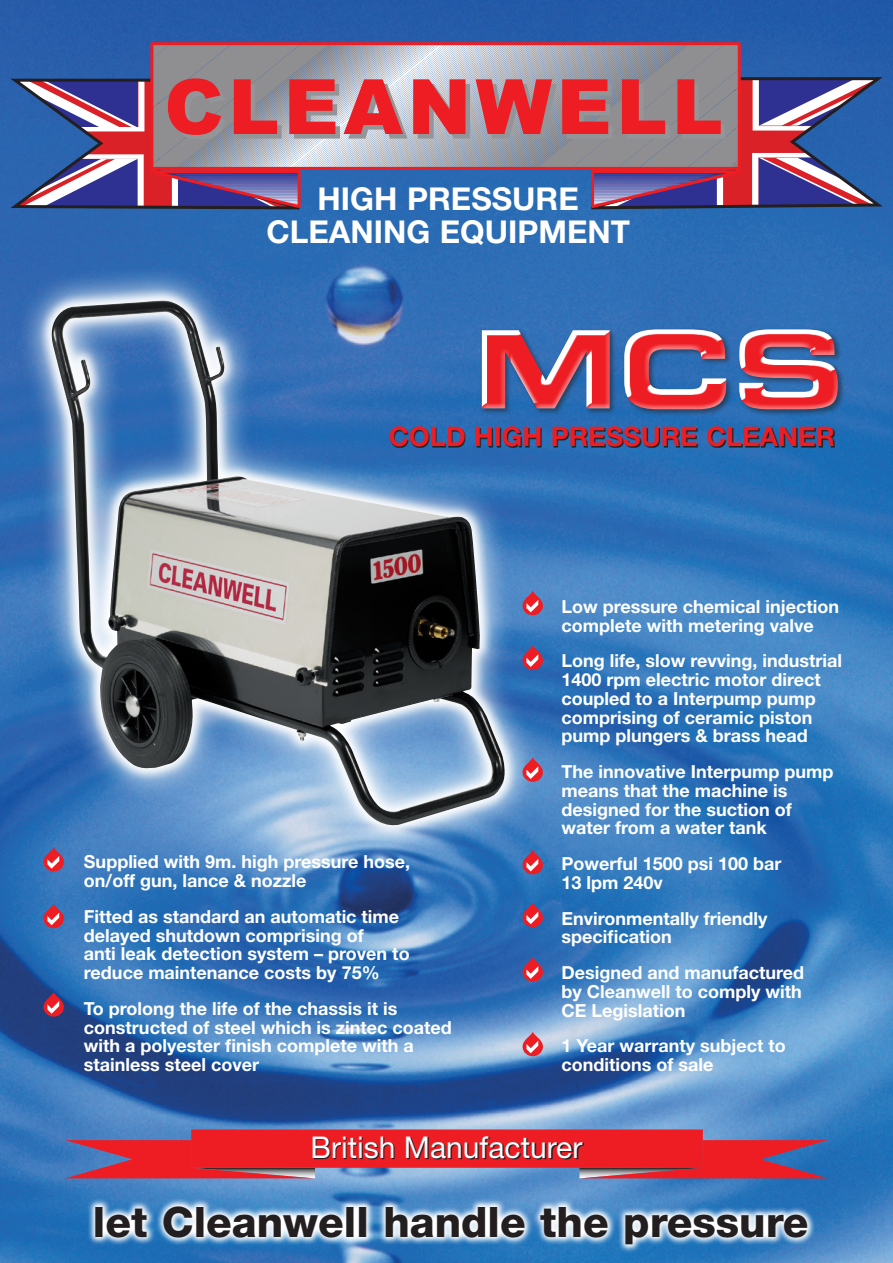
<style>
.page{position:relative;width:893px;height:1263px;background:#fff}
.page>*{position:absolute;margin:0;border:0;box-sizing:border-box;transform-origin:0 0}
.t1{font:108px "Eurostile LT Std Bold Ex 2";color:#ee1d23}
.t2{font:800 42px "Helvetica Neue LT Std";color:#231f20}
.t3{font:700 31.5px/33px "Helvetica Neue LT Std";color:#fff;text-align:center}
.t4{font:30px "Helvetica Neue LT Std";color:#fff}
.t5{font:700 27px "Helvetica Neue LT Std";color:#ee1d23}
.t6{font:700 18px/18.8px "Helvetica Neue LT Std";color:#fff}
</style>
<div class="page">
<img style="left:0;top:0;width:893px;height:1263px">
<svg style="left:10px;top:44px;width:873px;height:165px;background:#886f8e"></svg>
<svg style="left:87px;top:1197px;width:729px;height:56px"></svg>
<svg style="left:540px;top:428px;width:295px;height:20px;background:#24486f"></svg>
<svg style="left:579px;top:1140px;width:249px;height:38px;background:#b63a4e"></svg>
<svg style="left:65px;top:1140px;width:250px;height:38px;background:#bd3c4f"></svg>
<div style="left:191px;top:1129px;width:512px;height:39px;background:#ee1d23"></div>
<svg style="left:314px;top:1137px;width:270px;height:22px"></svg>
<svg style="left:17px;top:265px;width:523px;height:595px;background:#437cbc"></svg>
<img style="left:49px;top:300px;width:458px;height:529px">
<svg style="left:43px;top:847px;width:21px;height:24px"></svg>
<svg style="left:47px;top:856px;width:12px;height:12px"></svg>
<svg style="left:43px;top:903px;width:21px;height:25px"></svg>
<svg style="left:47px;top:912px;width:12px;height:13px"></svg>
<svg style="left:43px;top:992px;width:21px;height:25px"></svg>
<svg style="left:47px;top:1001px;width:12px;height:13px"></svg>
<svg style="left:523px;top:957px;width:20px;height:25px"></svg>
<svg style="left:526px;top:966px;width:12px;height:13px"></svg>
<svg style="left:523px;top:902px;width:20px;height:25px"></svg>
<svg style="left:526px;top:911px;width:12px;height:13px"></svg>
<svg style="left:523px;top:849px;width:20px;height:25px"></svg>
<svg style="left:526px;top:859px;width:12px;height:12px"></svg>
<svg style="left:523px;top:757px;width:20px;height:25px"></svg>
<svg style="left:526px;top:766px;width:12px;height:13px"></svg>
<svg style="left:523px;top:645px;width:20px;height:25px"></svg>
<svg style="left:526px;top:654px;width:12px;height:13px"></svg>
<svg style="left:523px;top:590px;width:20px;height:25px"></svg>
<svg style="left:526px;top:600px;width:12px;height:12px"></svg>
<svg style="left:523px;top:1031px;width:20px;height:25px"></svg>
<svg style="left:526px;top:1041px;width:12px;height:12px"></svg>
<div style="left:480px;top:327px;width:365px;height:90px;background:#276cb4"></div>
<div style="left:478px;top:327px;width:365px;height:88px;background:#fff;opacity:.8"></div>
<svg style="left:476px;top:323px;width:365px;height:90px"></svg>
<p class="t3" style="left:266px;top:181px;width:365px">HIGH PRESSURE<br>CLEANING EQUIPMENT</p>
<h1 class="t1" style="left:474px;top:293px;width:372px">MCS</h1>
<p class="t5" style="left:389px;top:420px;width:448px">COLD HIGH PRESSURE CLEANER</p>
<p class="t6" style="left:84px;top:852px;width:328px">Supplied with 9m. high pressure hose, on/off gun, lance &amp; nozzle</p>
<p class="t6" style="left:84px;top:907px;width:327px">Fitted as standard an automatic time delayed shutdown comprising of<br>anti leak detection system – proven to reduce maintenance costs by 75%</p>
<p class="t6" style="left:84px;top:999px;width:369px">To prolong the life of the chassis it is constructed of steel which is zintec coated with a polyester finish complete with a stainless steel cover</p>
<p class="t6" style="left:561px;top:596px;width:279px">Low pressure chemical injection complete with metering valve</p>
<p class="t6" style="left:561px;top:651px;width:282px">Long life, slow revving, industrial<br>1400 rpm electric motor direct coupled to a Interpump pump comprising of ceramic piston pump plungers &amp; brass head</p>
<p class="t6" style="left:561px;top:762px;width:273px">The innovative Interpump pump means that the machine is designed for the suction of water from a water tank</p>
<p class="t6" style="left:561px;top:854px;width:222px">Powerful 1500 psi 100 bar<br>13 lpm 240v</p>
<p class="t6" style="left:561px;top:908px;width:207px">Environmentally friendly specification</p>
<p class="t6" style="left:561px;top:963px;width:244px">Designed and manufactured by Cleanwell to comply with<br>CE Legislation</p>
<p class="t6" style="left:561px;top:1036px;width:226px">1 Year warranty subject to conditions of sale</p>
<p class="t4" style="left:311px;top:1129px;width:273px">British Manufacturer</p>
<p class="t2" style="left:93px;top:1197px;width:717px">let Cleanwell handle the pressure</p>
</div>
